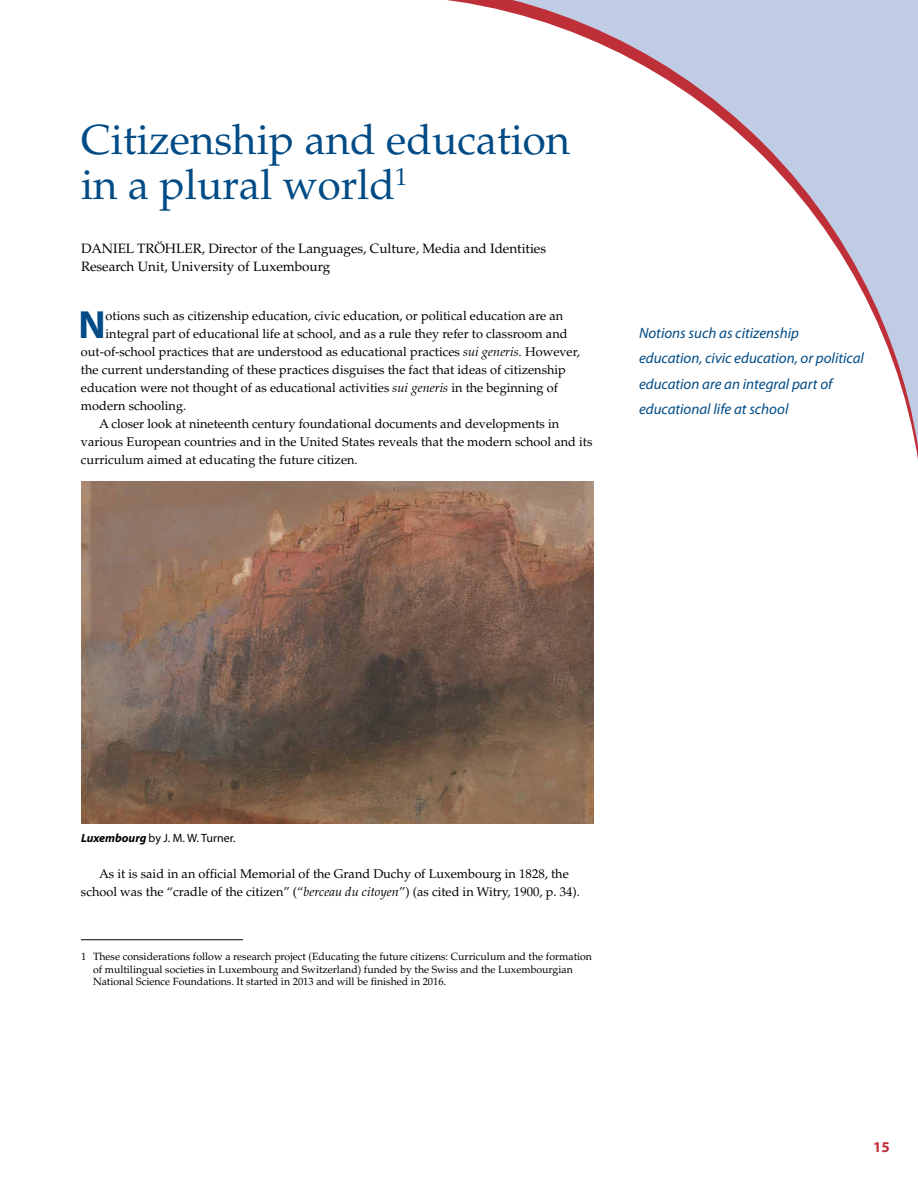
<style>
.page{position:relative;width:918px;height:1188px;background:#fff}
.page>*{position:absolute;margin:0;border:0;box-sizing:border-box;transform-origin:0 0}
.t1{font:42px/45px "Palatino";color:#004b85}
.t2{font:700 39.45px "Myriad Pro";color:#004b85}
.t3{font:italic 15px/25.5px "Myriad Pro";color:#004b85}
.t4{font:700 15px "Myriad Pro";color:#be2f38}
.t5{font:13.5px/18px "Palatino";color:#000}
.t6{font:12.75px/18px "Palatino";color:#000;text-align:center}
.t7{font:12px "Myriad Pro";color:#000}
.t8{font:10.5px/12.8px "Palatino";color:#000}
.s1{font-style:italic}
.s2{font-weight:700;font-style:italic}
</style>
<div class="page">
<svg style="left:374px;top:0;width:544px;height:482px"></svg>
<hr style="left:81px;top:939px;width:162px;height:1px;background:#000">
<img style="left:81px;top:482px;width:513px;height:342px">
<h1 class="t1" style="left:81px;top:118px;width:491px">Citizenship and education in a plural world<sup>1</sup><sup>3</sup></h1>
<p class="t5" style="left:81px;top:239px;width:467px">DANIEL TRÖHLER, Director of the Languages, Culture, Media and Identities<br>Research Unit, University of Luxembourg</p>
<h2 class="t2" style="left:78px;top:298px;width:29px">N</h2>
<p class="t6" style="left:106px;top:306px;width:459px">otions such as citizenship education, civic education, or political education are an</p>
<p class="t6" style="left:106px;top:324px;width:463px">integral part of educational life at school, and as a rule they refer to classroom and</p>
<p class="t6" style="left:81px;top:342px;width:501px">out-of-school practices that are understood as educational practices <span class="s1">sui generis.</span> However,</p>
<p class="t6" style="left:81px;top:360px;width:486px">the current understanding of these practices disguises the fact that ideas of citizenship</p>
<p class="t6" style="left:81px;top:378px;width:479px">education were not thought of as educational activities <span class="s1">sui generis</span> in the beginning of</p>
<p class="t6" style="left:81px;top:396px;width:107px">modern schooling.</p>
<p class="t6" style="left:99px;top:414px;width:462px">A closer look at nineteenth century foundational documents and developments in</p>
<p class="t6" style="left:81px;top:432px;width:513px">various European countries and in the United States reveals that the modern school and its</p>
<p class="t6" style="left:81px;top:450px;width:278px">curriculum aimed at educating the future citizen.</p>
<p class="t3" style="left:639px;top:319px;width:227px">Notions such as citizenship education, civic education, or political education are an integral part of educational life at school</p>
<p class="t7" style="left:81px;top:830px;width:155px"><span class="s2">Luxembourg</span> by J. M. W. Turner.</p>
<p class="t6" style="left:81px;top:864px;width:501px">As it is said in an official Memorial of the Grand Duchy of Luxembourg in 1828, the school was the “cradle of the citizen” (“<span class="s1">berceau du citoyen</span>”) (as cited in Witry, 1900, p. 34).</p>
<p class="t8" style="left:93px;top:950px;width:501px;text-indent:-12px">1 These considerations follow a research project (Educating the future citizens: Curriculum and the formation of multilingual societies in Luxembourg and Switzerland) funded by the Swiss and the Luxembourgian<br>National Science Foundations. It started in 2013 and will be finished in 2016.</p>
<p class="t4" style="left:873px;top:1137px;width:18px">15</p>
</div>
